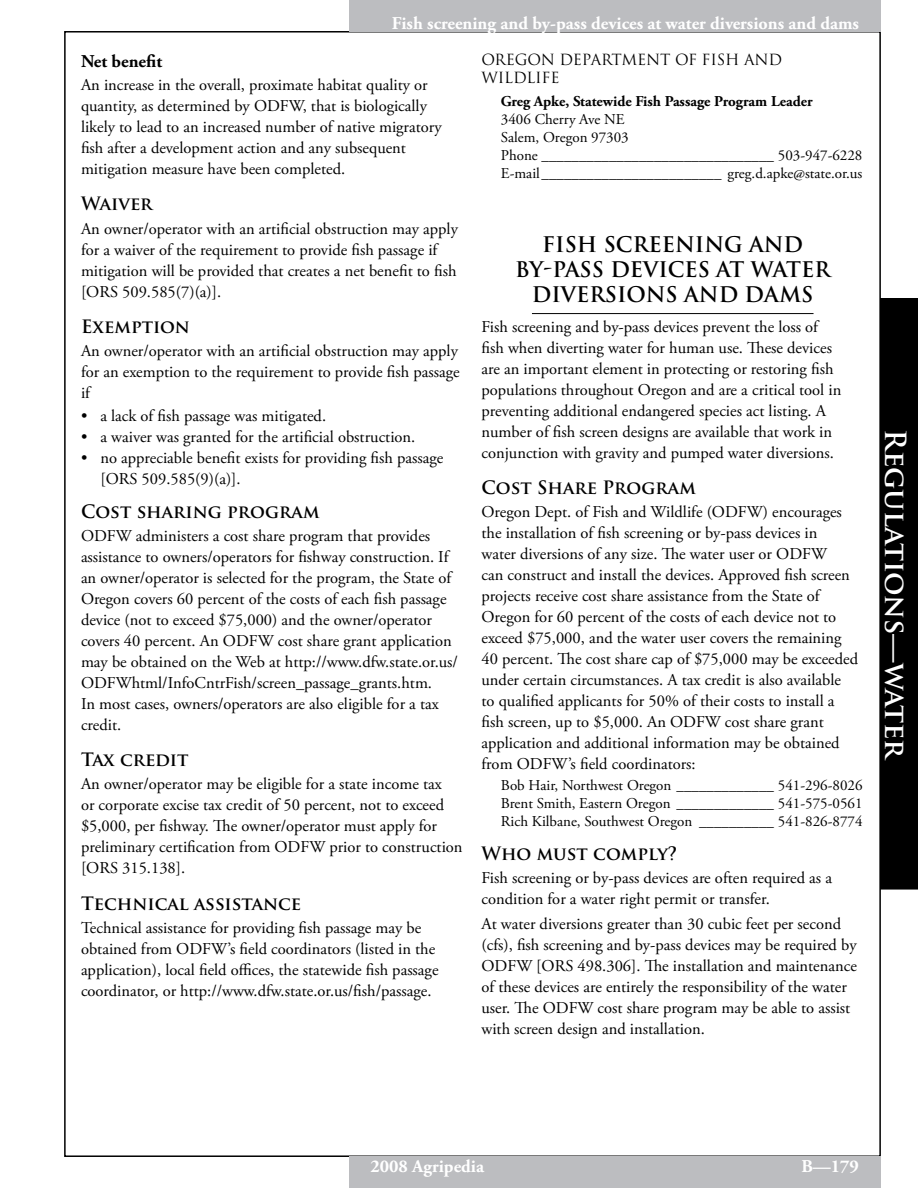
<style>
.page{position:relative;width:918px;height:1188px;background:#fff}
.page>*{position:absolute;margin:0;border:0;box-sizing:border-box;transform-origin:0 0}
.t1{font:700 28.5px "Trajan Pro";color:#fff}
.t2{font:700 21px/25.2px "Trajan Pro";color:#000;text-align:center}
.t3{font:700 18px "Trajan Pro";color:#000}
.t4{font:700 18px "Adobe Garamond Pro";color:#fff}
.t5{font:700 18px "Adobe Garamond Pro";color:#000}
.t6{font:16.5px/21px "Adobe Garamond Pro";color:#000}
.t7{font:15px/18px "Adobe Garamond Pro";color:#000}
.t8{font:700 15px "Adobe Garamond Pro";color:#000}
.t9{font:15px/18px "Trajan Pro";letter-spacing:-.01em;color:#000}
</style>
<div class="page">
<div style="left:880px;top:299px;width:38px;height:590px;background:#000"></div>
<div style="left:349px;top:0;width:532px;height:32px;background:#bcbdc0"></div>
<div style="left:349px;top:1157px;width:531px;height:31px;background:#bcbdc0"></div>
<hr style="left:532px;top:313px;width:282px;height:1px;background:#000">
<p class="t4" style="left:392px;top:13px;width:468px">Fish screening and by-pass devices at water diversions and dams</p>
<p class="t5" style="left:81px;top:51px;width:83px">Net benefit</p>
<p class="t6" style="left:81px;top:75px;width:362px">An increase in the overall, proximate habitat quality or quantity, as determined by ODFW, that is biologically likely to lead to an increased number of native migratory fish after a development action and any subsequent mitigation measure have been completed.</p>
<p class="t3" style="left:81px;top:193px;width:74px">Waiver</p>
<p class="t6" style="left:81px;top:218px;width:378px">An owner/operator with an artificial obstruction may apply for a waiver of the requirement to provide fish passage if mitigation will be provided that creates a net benefit to fish [ORS 509.585(7)(a)].</p>
<p class="t3" style="left:81px;top:315px;width:110px">Exemption</p>
<p class="t6" style="left:81px;top:341px;width:380px;text-align:justify">An owner/operator with an artificial obstruction may apply for an exemption to the requirement to provide fish passage if</p>
<p class="t6" style="left:81px;top:406px;width:247px">• a lack of fish passage was mitigated.</p>
<p class="t6" style="left:81px;top:427px;width:336px">• a waiver was granted for the artificial obstruction.</p>
<p class="t6" style="left:100px;top:448px;width:344px;text-indent:-19px">• no appreciable benefit exists for providing fish passage [ORS 509.585(9)(a)].</p>
<p class="t3" style="left:81px;top:500px;width:240px">Cost sharing program</p>
<p class="t6" style="left:81px;top:526px;width:378px">ODFW administers a cost share program that provides assistance to owners/operators for fishway construction. If an owner/operator is selected for the program, the State of Oregon covers 60 percent of the costs of each fish passage device (not to exceed $75,000) and the owner/operator covers 40 percent. An ODFW cost share grant application may be obtained on the Web at http://www.dfw.state.or.us/ ODFWhtml/InfoCntrFish/screen_passage_grants.htm.<br>In most cases, owners/operators are also eligible for a tax credit.</p>
<p class="t3" style="left:81px;top:749px;width:109px">Tax credit</p>
<p class="t6" style="left:81px;top:774px;width:383px">An owner/operator may be eligible for a state income tax<br>or corporate excise tax credit of 50 percent, not to exceed $5,000, per fishway. The owner/operator must apply for preliminary certification from ODFW prior to construction [ORS 315.138].</p>
<p class="t3" style="left:81px;top:892px;width:222px">Technical assistance</p>
<p class="t6" style="left:81px;top:918px;width:359px">Technical assistance for providing fish passage may be obtained from ODFW’s field coordinators (listed in the application), local field offices, the statewide fish passage coordinator, or http://www.dfw.state.or.us/fish/passage.</p>
<p class="t9" style="left:482px;top:51px;width:302px">ORE GON DE PARTME NT OF FISH AND<br>WILDLIFE</p>
<p class="t8" style="left:501px;top:92px;width:313px">Greg Apke, Statewide Fish Passage Program Leader</p>
<p class="t7" style="left:501px;top:110px;width:363px">3406 Cherry Ave NE<br>Salem, Oregon 97303<br>Phone _______________________________ 503-947-6228<br>E-mail________________________ greg.d.apke@state.or.us</p>
<p class="t2" style="left:515px;top:232px;width:317px">Fish screening and by-pass devices at water diversions and dams</p>
<p class="t6" style="left:482px;top:317px;width:361px">Fish screening and by-pass devices prevent the loss of fish when diverting water for human use. These devices are an important element in protecting or restoring fish populations throughout Oregon and are a critical tool in preventing additional endangered species act listing. A number of fish screen designs are available that work in conjunction with gravity and pumped water diversions.</p>
<p class="t3" style="left:482px;top:476px;width:216px">Cost Share Program</p>
<p class="t6" style="left:482px;top:502px;width:378px">Oregon Dept. of Fish and Wildlife (ODFW) encourages the installation of fish screening or by-pass devices in<br>water diversions of any size. The water user or ODFW<br>can construct and install the devices. Approved fish screen projects receive cost share assistance from the State of Oregon for 60 percent of the costs of each device not to exceed $75,000, and the water user covers the remaining 40 percent. The cost share cap of $75,000 may be exceeded under certain circumstances. A tax credit is also available to qualified applicants for 50% of their costs to install a fish screen, up to $5,000. An ODFW cost share grant application and additional information may be obtained from ODFW’s field coordinators:</p>
<p class="t7" style="left:501px;top:776px;width:363px;text-align:justify">Bob Hair, Northwest Oregon _____________ 541-296-8026<br>Brent Smith, Eastern Oregon _____________ 541-575-0561<br>Rich Kilbane, Southwest Oregon __________ 541-826-8774</p>
<p class="t3" style="left:482px;top:842px;width:198px">Who must comply?</p>
<p class="t6" style="left:482px;top:868px;width:352px">Fish screening or by-pass devices are often required as a condition for a water right permit or transfer.</p>
<p class="t6" style="left:482px;top:914px;width:377px">At water diversions greater than 30 cubic feet per second (cfs), fish screening and by-pass devices may be required by ODFW [ORS 498.306]. The installation and maintenance of these devices are entirely the responsibility of the water user. The ODFW cost share program may be able to assist with screen design and installation.</p>
<h1 class="t1" style="left:913px;top:429px;width:333px;rotate:90deg">Regulations—water</h1>
<p class="t4" style="left:370px;top:1156px;width:115px">2008 Agripedia</p>
<p class="t4" style="left:801px;top:1156px;width:59px">B—179</p>
</div>
